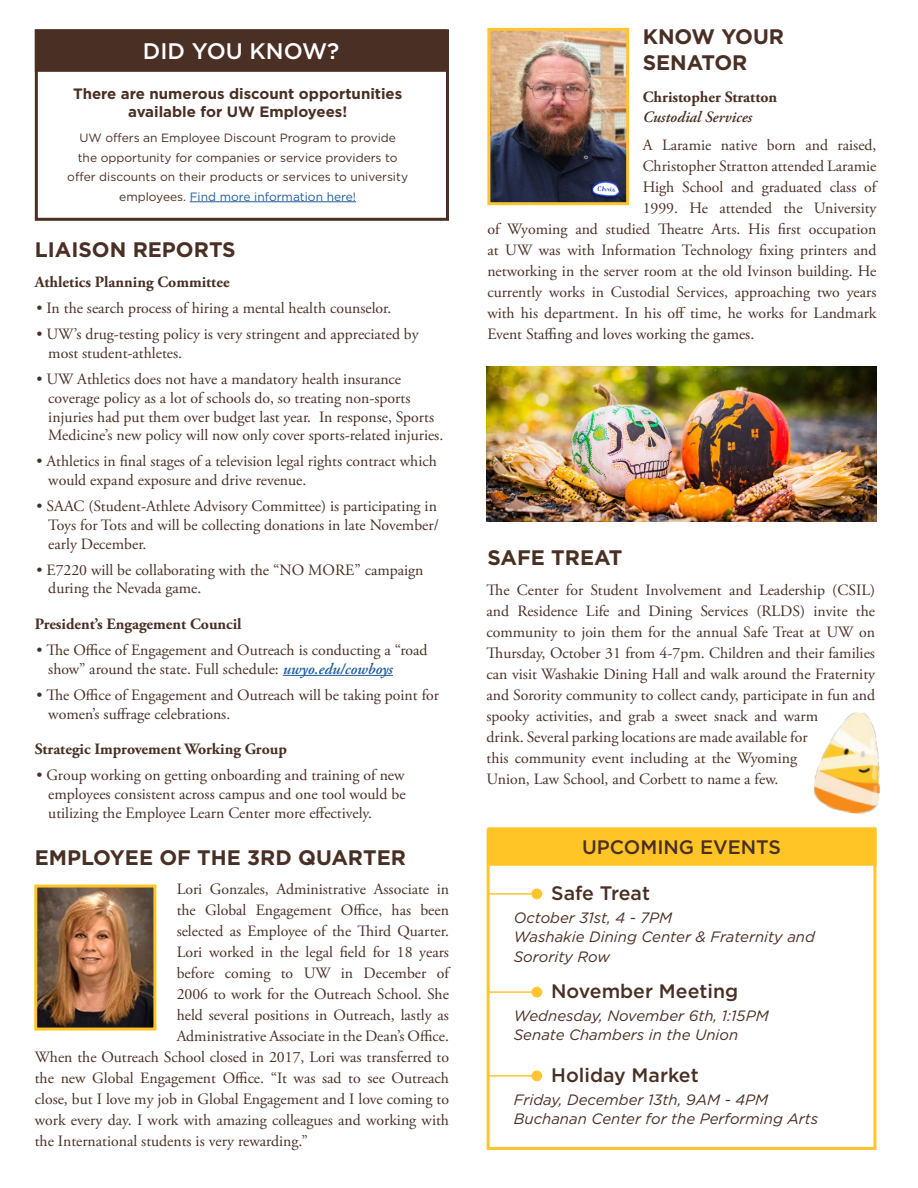
<style>
.page{position:relative;width:918px;height:1188px;background:#fff}
.page>*{position:absolute;margin:0;border:0;box-sizing:border-box;transform-origin:0 0}
.t1{font:500 22.5px "Gotham";color:#fff}
.t2{font:700 21px/25.2px "Gotham";color:#492f24}
.t3{font:500 19.5px "Gotham";color:#492f24}
.t4{font:15.75px/18.9px "Adobe Garamond Pro";color:#492f24}
.t5{font:700 15.75px "Adobe Garamond Pro";color:#492f24}
.t6{font:italic 600 15.75px "Adobe Garamond Pro";color:#492f24}
.t7{font:italic 15px/19.5px "Gotham";color:#492f24}
.t8{font:700 15px/18px "Gotham";color:#492f24;text-align:center}
.t9{font:12px/19.5px "Gotham";color:#492f24;text-align:center}
.s1{color:#215e9e}
.s2{font-weight:600;font-style:italic;color:#215e9e}
</style>
<div class="page">
<hr style="left:487px;top:991px;width:47px;height:2px;background:#ffc530">
<hr style="left:487px;top:1075px;width:47px;height:2px;background:#ffc530">
<hr style="left:487px;top:893px;width:47px;height:2px;background:#ffc530">
<hr style="left:283px;top:675px;width:110px;height:1px;background:#215e9e">
<div style="left:487px;top:829px;width:390px;height:321px;border:3px solid #ffc530"></div>
<div style="left:487px;top:827px;width:390px;height:39px;background:#ffc425;border:2px solid #ffc425"></div>
<img style="left:491px;top:32px;width:134px;height:169px">
<div style="left:487px;top:28px;width:142px;height:177px;border:3px solid #ffc530"></div>
<div style="left:531px;top:987px;width:11px;height:11px;background:#ffc530;border-radius:50%"></div>
<div style="left:531px;top:1070px;width:11px;height:11px;background:#ffc530;border-radius:50%"></div>
<div style="left:531px;top:889px;width:11px;height:10px;background:#ffc530;border-radius:50%"></div>
<div style="left:35px;top:29px;width:414px;height:192px;border:3px solid #492f24"></div>
<hr style="left:190px;top:201px;width:166px;height:1px;background:#215e9e">
<div style="left:35px;top:29px;width:412px;height:43px;background:#492f24;border:2px solid #492f24"></div>
<img style="left:38px;top:889px;width:114px;height:138px">
<div style="left:34px;top:885px;width:122px;height:146px;border:3px solid #ffc425"></div>
<img style="left:814px;top:712px;width:66px;height:102px">
<img style="left:487px;top:366px;width:390px;height:156px">
<h1 class="t1" style="left:143px;top:36px;width:198px">DID YOU KNOW?</h1>
<p class="t8" style="left:73px;top:84px;width:331px">There are numerous discount opportunities available for UW Employees!</p>
<p class="t9" style="left:67px;top:128px;width:342px">UW offers an Employee Discount Program to provide<br>the opportunity for companies or service providers to offer discounts on their products or services to university employees. <span class="s1">Find more information here!</span></p>
<h2 class="t2" style="left:35px;top:237px;width:202px">LIAISON REPORTS</h2>
<p class="t5" style="left:35px;top:273px;width:196px">Athletics Planning Committee</p>
<p class="t4" style="left:36px;top:299px;width:357px">• In the search process of hiring a mental health counselor.</p>
<p class="t4" style="left:48px;top:325px;width:372px;text-indent:-12px">• UW’s drug-testing policy is very stringent and appreciated by most student-athletes.</p>
<p class="t4" style="left:48px;top:370px;width:397px;text-indent:-12px">• UW Athletics does not have a mandatory health insurance coverage policy as a lot of schools do, so treating non-sports injuries had put them over budget last year. In response, Sports Medicine’s new policy will now only cover sports-related injuries.</p>
<p class="t4" style="left:48px;top:452px;width:390px;text-indent:-12px">• Athletics in final stages of a television legal rights contract which would expand exposure and drive revenue.</p>
<p class="t4" style="left:48px;top:497px;width:392px;text-indent:-12px">• SAAC (Student-Athlete Advisory Committee) is participating in<br>Toys for Tots and will be collecting donations in late November/ early December.</p>
<p class="t4" style="left:48px;top:561px;width:377px;text-indent:-12px">• E7220 will be collaborating with the “NO MORE” campaign during the Nevada game.</p>
<p class="t5" style="left:35px;top:615px;width:208px">President’s Engagement Council</p>
<p class="t4" style="left:48px;top:641px;width:381px;text-indent:-12px">• The Office of Engagement and Outreach is conducting a “road show” around the state. Full schedule: <span class="s2">uwyo.edu/cowboys</span></p>
<p class="t4" style="left:48px;top:686px;width:392px;text-indent:-12px">• The Office of Engagement and Outreach will be taking point for women’s suffrage celebrations.</p>
<p class="t5" style="left:35px;top:740px;width:254px">Strategic Improvement Working Group</p>
<p class="t4" style="left:48px;top:766px;width:359px;text-align:justify;text-indent:-12px">• Group working on getting onboarding and training of new employees consistent across campus and one tool would be utilizing the Employee Learn Center more effectively.</p>
<h2 class="t2" style="left:35px;top:845px;width:373px">EMPLOYEE OF THE 3RD QUARTER</h2>
<p class="t4" style="left:177px;top:880px;width:274px">Lori Gonzales, Administrative Associate in</p>
<p class="t4" style="left:177px;top:901px;width:274px">the Global Engagement Office, has been</p>
<p class="t4" style="left:177px;top:922px;width:274px">selected as Employee of the Third Quarter.</p>
<p class="t4" style="left:177px;top:943px;width:274px">Lori worked in the legal field for 18 years</p>
<p class="t4" style="left:177px;top:964px;width:274px">before coming to UW in December of</p>
<p class="t4" style="left:177px;top:985px;width:274px">2006 to work for the Outreach School. She</p>
<p class="t4" style="left:177px;top:1006px;width:274px">held several positions in Outreach, lastly as</p>
<p class="t4" style="left:177px;top:1027px;width:274px">Administrative Associate in the Dean’s Office.</p>
<p class="t4" style="left:35px;top:1048px;width:416px">When the Outreach School closed in 2017, Lori was transferred to</p>
<p class="t4" style="left:35px;top:1069px;width:416px">the new Global Engagement Office. “It was sad to see Outreach</p>
<p class="t4" style="left:35px;top:1090px;width:416px">close, but I love my job in Global Engagement and I love coming to</p>
<p class="t4" style="left:35px;top:1111px;width:416px">work every day. I work with amazing colleagues and working with</p>
<p class="t4" style="left:35px;top:1132px;width:275px">the International students is very rewarding.”</p>
<h2 class="t2" style="left:643px;top:24px;width:143px">KNOW YOUR<br>SENATOR</h2>
<p class="t5" style="left:643px;top:88px;width:136px">Christopher Stratton</p>
<p class="t6" style="left:643px;top:108px;width:111px">Custodial Services</p>
<p class="t4" style="left:643px;top:136px;width:235px">A Laramie native born and raised,</p>
<p class="t4" style="left:643px;top:157px;width:235px">Christopher Stratton attended Laramie</p>
<p class="t4" style="left:643px;top:178px;width:235px">High School and graduated class of</p>
<p class="t4" style="left:643px;top:199px;width:235px">1999. He attended the University</p>
<p class="t4" style="left:487px;top:220px;width:391px">of Wyoming and studied Theatre Arts. His first occupation</p>
<p class="t4" style="left:487px;top:241px;width:391px">at UW was with Information Technology fixing printers and</p>
<p class="t4" style="left:487px;top:262px;width:391px">networking in the server room at the old Ivinson building. He</p>
<p class="t4" style="left:487px;top:283px;width:391px">currently works in Custodial Services, approaching two years</p>
<p class="t4" style="left:487px;top:304px;width:391px">with his department. In his off time, he works for Landmark</p>
<p class="t4" style="left:487px;top:325px;width:268px">Event Staffing and loves working the games.</p>
<h2 class="t2" style="left:487px;top:545px;width:137px">SAFE TREAT</h2>
<p class="t4" style="left:487px;top:580px;width:390px;line-height:21px">The Center for Student Involvement and Leadership (CSIL) and Residence Life and Dining Services (RLDS) invite the community to join them for the annual Safe Treat at UW on Thursday, October 31 from 4-7pm. Children and their families can visit Washakie Dining Hall and walk around the Fraternity and Sorority community to collect candy, participate in fun and spooky activities, and grab a sweet snack and warm<br>drink. Several parking locations are made available for<br>this community event including at the Wyoming<br>Union, Law School, and Corbett to name a few.</p>
<p class="t3" style="left:582px;top:834px;width:200px">UPCOMING EVENTS</p>
<p class="t3" style="left:551px;top:880px;width:100px">Safe Treat</p>
<p class="t7" style="left:514px;top:907px;width:303px">October 31st, 4 - 7PM<br>Washakie Dining Center &amp; Fraternity and<br>Sorority Row</p>
<p class="t3" style="left:551px;top:979px;width:188px">November Meeting</p>
<p class="t7" style="left:514px;top:1005px;width:256px">Wednesday, November 6th, 1:15PM<br>Senate Chambers in the Union</p>
<p class="t3" style="left:551px;top:1062px;width:149px">Holiday Market</p>
<p class="t7" style="left:514px;top:1089px;width:306px">Friday, December 13th, 9AM - 4PM<br>Buchanan Center for the Performing Arts</p>
</div>
